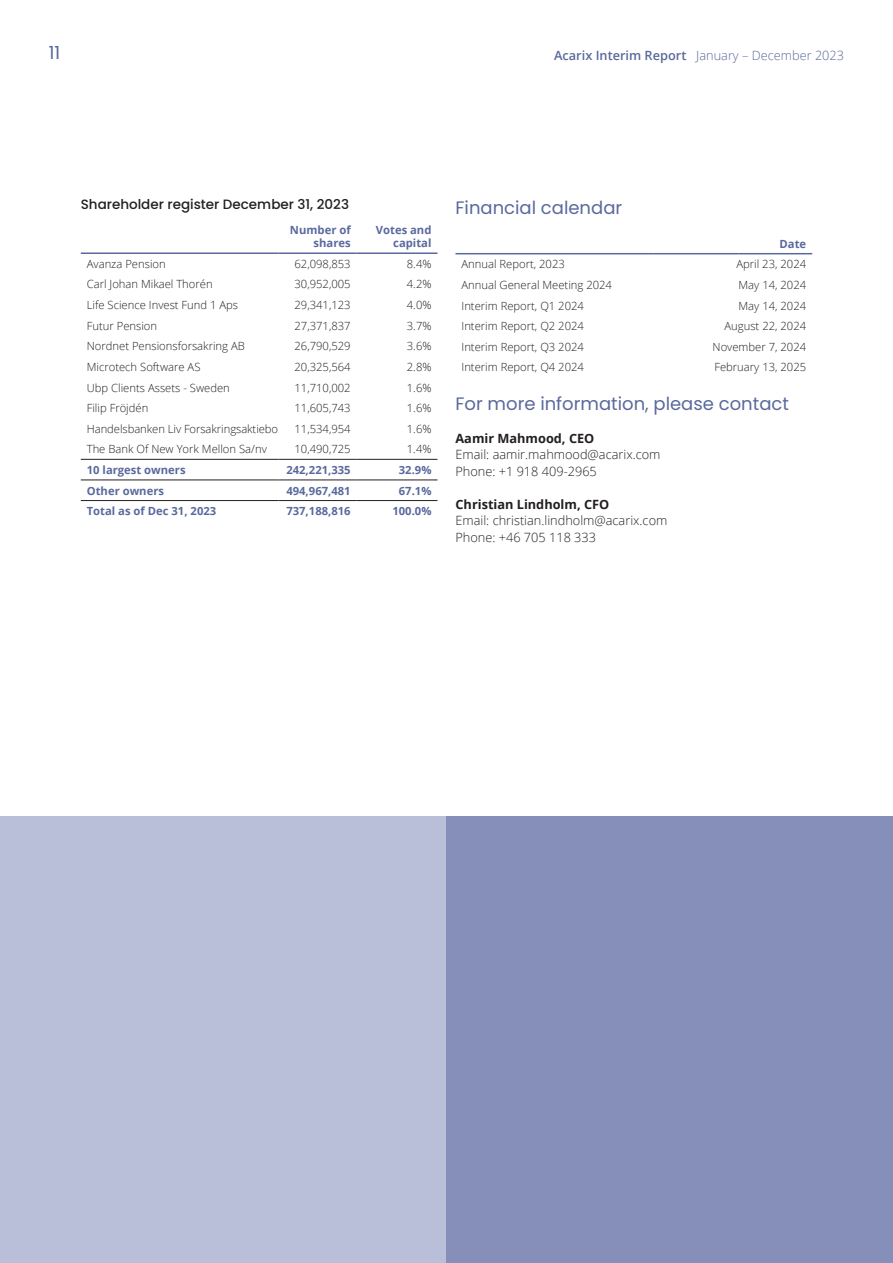
<style>
.page{position:relative;width:893px;height:1263px;background:#fff}
.page>*{position:absolute;margin:0;border:0;box-sizing:border-box;transform-origin:0 0}
.Brödtext{font:18px "Poppins";color:#5a699d}
.t1{font:500 13.5px "Poppins";color:#231f20}
.Brödtext-2{font:300 12.75px "Open Sans";color:#231f20}
.t2{font:300 12.75px "Open Sans";color:#5a699d}
.Brödtext-3{font:700 12.75px "Open Sans";color:#231f20}
.Tabell_Vänster{font:300 11.25px "Open Sans";color:#231f20}
.Tabell_Höger{font:300 11.25px "Open Sans";color:#231f20}
.Tabell_Höger-2{font:700 11.25px/13.5px "Open Sans";color:#5a699d;text-align:right}
.Tabell_Vänster-2{font:700 11.25px "Open Sans";color:#5a699d}
.s1{font-weight:600}
</style>
<div class="page">
<hr style="left:81px;top:252px;width:197px;height:2px;background:#5a699d">
<hr style="left:278px;top:252px;width:79px;height:2px;background:#5a699d">
<hr style="left:357px;top:252px;width:80px;height:2px;background:#5a699d">
<hr style="left:81px;top:459px;width:197px;height:1px;background:#231f20">
<hr style="left:278px;top:459px;width:79px;height:1px;background:#231f20">
<hr style="left:357px;top:459px;width:80px;height:1px;background:#231f20">
<hr style="left:81px;top:480px;width:197px;height:1px;background:#231f20">
<hr style="left:278px;top:480px;width:79px;height:1px;background:#231f20">
<hr style="left:357px;top:480px;width:80px;height:1px;background:#231f20">
<hr style="left:81px;top:500px;width:197px;height:1px;background:#231f20">
<hr style="left:278px;top:500px;width:79px;height:1px;background:#231f20">
<hr style="left:357px;top:500px;width:80px;height:1px;background:#231f20">
<hr style="left:455px;top:253px;width:198px;height:1px;background:#5a699d">
<hr style="left:653px;top:253px;width:85px;height:1px;background:#5a699d">
<hr style="left:738px;top:253px;width:74px;height:1px;background:#5a699d">
<div style="left:0;top:816px;width:446px;height:447px;background:#b9bfd8"></div>
<div style="left:446px;top:816px;width:447px;height:447px;background:#858fb9"></div>
<h1 class="Brödtext" style="left:49px;top:43px;width:13px">11</h1>
<p class="t2" style="left:554px;top:46px;width:291px"><span class="s1">Acarix Interim Report</span> January – December 2023</p>
<h3 class="t1" style="left:81px;top:197px;width:270px">Shareholder register December 31, 2023</h3>
<p class="Tabell_Höger-2" style="left:290px;top:223px;width:62px">Number of shares</p>
<p class="Tabell_Höger-2" style="left:376px;top:223px;width:57px">Votes and capital</p>
<p class="Tabell_Vänster" style="left:87px;top:256px;width:80px">Avanza Pension</p>
<p class="Tabell_Höger" style="left:294px;top:256px;width:58px">62,098,853</p>
<p class="Tabell_Höger" style="left:407px;top:256px;width:26px">8.4%</p>
<p class="Tabell_Vänster" style="left:87px;top:277px;width:127px">Carl Johan Mikael Thorén</p>
<p class="Tabell_Höger" style="left:294px;top:277px;width:58px">30,952,005</p>
<p class="Tabell_Höger" style="left:407px;top:277px;width:26px">4.2%</p>
<p class="Tabell_Vänster" style="left:87px;top:297px;width:153px">Life Science Invest Fund 1 Aps</p>
<p class="Tabell_Höger" style="left:294px;top:297px;width:58px">29,341,123</p>
<p class="Tabell_Höger" style="left:407px;top:297px;width:26px">4.0%</p>
<p class="Tabell_Vänster" style="left:87px;top:318px;width:72px">Futur Pension</p>
<p class="Tabell_Höger" style="left:294px;top:318px;width:58px">27,371,837</p>
<p class="Tabell_Höger" style="left:407px;top:318px;width:26px">3.7%</p>
<p class="Tabell_Vänster" style="left:87px;top:338px;width:160px">Nordnet Pensionsforsakring AB</p>
<p class="Tabell_Höger" style="left:294px;top:338px;width:58px">26,790,529</p>
<p class="Tabell_Höger" style="left:407px;top:338px;width:26px">3.6%</p>
<p class="Tabell_Vänster" style="left:87px;top:359px;width:115px">Microtech Software AS</p>
<p class="Tabell_Höger" style="left:294px;top:359px;width:58px">20,325,564</p>
<p class="Tabell_Höger" style="left:407px;top:359px;width:26px">2.8%</p>
<p class="Tabell_Vänster" style="left:87px;top:380px;width:145px">Ubp Clients Assets - Sweden</p>
<p class="Tabell_Höger" style="left:294px;top:380px;width:58px">11,710,002</p>
<p class="Tabell_Höger" style="left:407px;top:380px;width:26px">1.6%</p>
<p class="Tabell_Vänster" style="left:87px;top:400px;width:63px">Filip Fröjdén</p>
<p class="Tabell_Höger" style="left:294px;top:400px;width:58px">11,605,743</p>
<p class="Tabell_Höger" style="left:407px;top:400px;width:26px">1.6%</p>
<p class="Tabell_Vänster" style="left:87px;top:421px;width:193px">Handelsbanken Liv Forsakringsaktiebo</p>
<p class="Tabell_Höger" style="left:294px;top:421px;width:58px">11,534,954</p>
<p class="Tabell_Höger" style="left:407px;top:421px;width:26px">1.6%</p>
<p class="Tabell_Vänster" style="left:87px;top:441px;width:182px">The Bank Of New York Mellon Sa/nv</p>
<p class="Tabell_Höger" style="left:294px;top:441px;width:58px">10,490,725</p>
<p class="Tabell_Höger" style="left:407px;top:441px;width:26px">1.4%</p>
<p class="Tabell_Vänster-2" style="left:87px;top:462px;width:100px">10 largest owners</p>
<p class="Tabell_Höger-2" style="left:286px;top:463px;width:66px">242,221,335</p>
<p class="Tabell_Höger-2" style="left:399px;top:463px;width:34px">32.9%</p>
<p class="Tabell_Vänster-2" style="left:87px;top:482px;width:79px">Other owners</p>
<p class="Tabell_Höger-2" style="left:286px;top:483px;width:66px">494,967,481</p>
<p class="Tabell_Höger-2" style="left:399px;top:483px;width:34px">67.1%</p>
<p class="Tabell_Vänster-2" style="left:87px;top:503px;width:131px">Total as of Dec 31, 2023</p>
<p class="Tabell_Höger-2" style="left:286px;top:504px;width:66px">737,188,816</p>
<p class="Tabell_Höger-2" style="left:392px;top:504px;width:41px">100.0%</p>
<h2 class="Brödtext" style="left:455px;top:197px;width:168px">Financial calendar</h2>
<p class="Tabell_Höger-2" style="left:779px;top:237px;width:28px">Date</p>
<p class="Tabell_Vänster" style="left:461px;top:256px;width:105px">Annual Report, 2023</p>
<p class="Tabell_Höger" style="left:736px;top:256px;width:71px">April 23, 2024</p>
<p class="Tabell_Vänster" style="left:461px;top:277px;width:152px">Annual General Meeting 2024</p>
<p class="Tabell_Höger" style="left:739px;top:277px;width:69px">May 14, 2024</p>
<p class="Tabell_Vänster" style="left:461px;top:298px;width:124px">Interim Report, Q1 2024</p>
<p class="Tabell_Höger" style="left:739px;top:298px;width:69px">May 14, 2024</p>
<p class="Tabell_Vänster" style="left:461px;top:318px;width:124px">Interim Report, Q2 2024</p>
<p class="Tabell_Höger" style="left:724px;top:318px;width:83px">August 22, 2024</p>
<p class="Tabell_Vänster" style="left:461px;top:339px;width:124px">Interim Report, Q3 2024</p>
<p class="Tabell_Höger" style="left:713px;top:339px;width:95px">November 7, 2024</p>
<p class="Tabell_Vänster" style="left:461px;top:360px;width:124px">Interim Report, Q4 2024</p>
<p class="Tabell_Höger" style="left:714px;top:360px;width:93px">February 13, 2025</p>
<p class="Brödtext" style="left:455px;top:393px;width:335px">For more information, please contact</p>
<p class="Brödtext-3" style="left:455px;top:429px;width:140px">Aamir Mahmood, CEO</p>
<p class="Brödtext-2" style="left:455px;top:446px;width:207px">Email: aamir.mahmood@acarix.com</p>
<p class="Brödtext-2" style="left:455px;top:462px;width:143px">Phone: +1 918 409-2965</p>
<p class="Brödtext-3" style="left:455px;top:495px;width:155px">Christian Lindholm, CFO</p>
<p class="Brödtext-2" style="left:455px;top:512px;width:213px">Email: christian.lindholm@acarix.com</p>
<p class="Brödtext-2" style="left:455px;top:528px;width:142px">Phone: +46 705 118 333</p>
</div>
